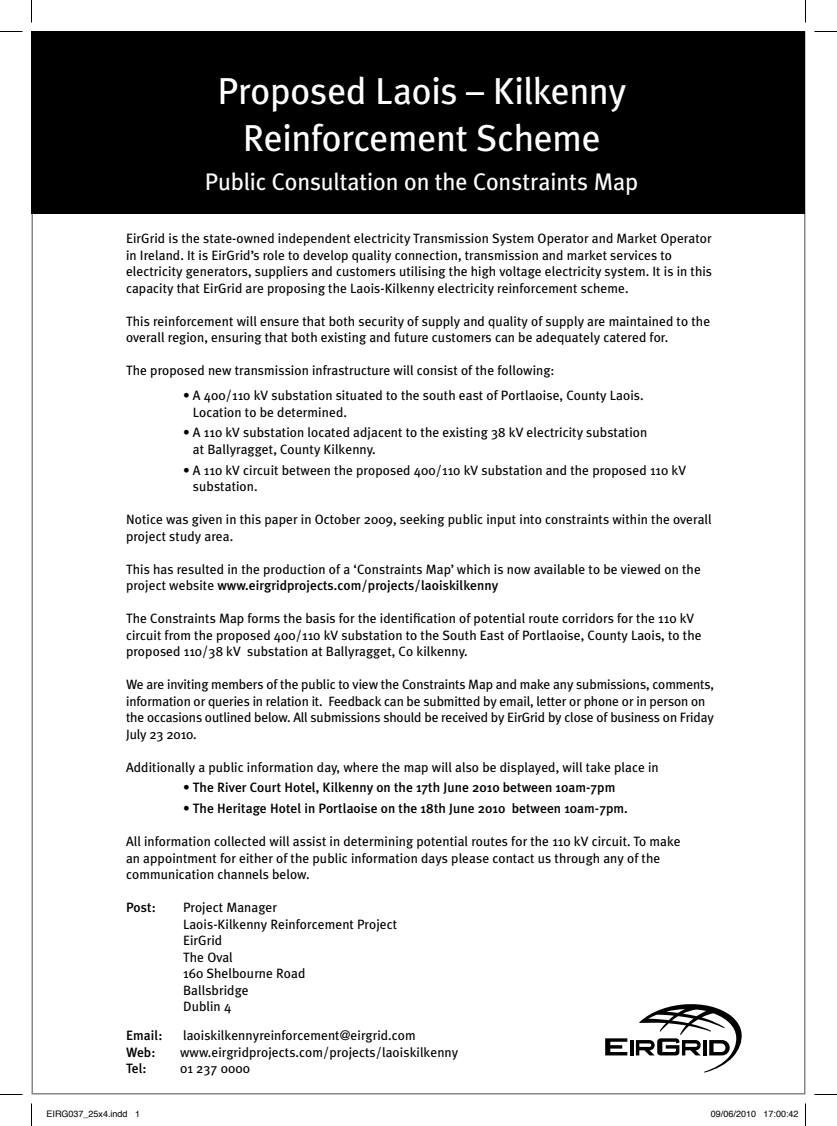
<style>
.page{position:relative;width:837px;height:1126px;background:#fff}
.page>*{position:absolute;margin:0;border:0;box-sizing:border-box;transform-origin:0 0}
.t1{font:37.5px/47.5px "Meta Plus";letter-spacing:-.01em;color:#fff;text-align:center}
.t2{font:24px "Meta Plus";letter-spacing:-.005em;color:#fff}
.t3{font:13.5px/16.5px "Meta Plus";letter-spacing:.005em;color:#000}
.t4{font:500 13.5px "Meta Plus";letter-spacing:.005em;color:#000}
.t5{font:9px "Helvetica";color:#000}
.s1{font-weight:500}
</style>
<div class="page">
<div style="left:32px;top:31px;width:773px;height:183px;background:#000"></div>
<svg style="left:605px;top:1038px;width:22px;height:17px"></svg>
<svg style="left:636px;top:1004px;width:106px;height:69px"></svg>
<hr style="left:630px;top:1040px;width:3px;height:15px;background:#010100">
<hr style="left:703px;top:1040px;width:4px;height:15px;background:#010100">
<svg style="left:0;top:31px;width:22px;height:1px"></svg>
<svg style="left:814px;top:31px;width:23px;height:1px"></svg>
<svg style="left:0;top:1094px;width:22px;height:1px"></svg>
<svg style="left:814px;top:1094px;width:23px;height:1px"></svg>
<svg style="left:31px;top:0;width:1px;height:22px"></svg>
<svg style="left:31px;top:1103px;width:1px;height:23px"></svg>
<svg style="left:805px;top:0;width:1px;height:22px"></svg>
<svg style="left:805px;top:1103px;width:1px;height:23px"></svg>
<h1 class="t1" style="left:217px;top:66px;width:410px">Proposed Laois – Kilkenny<br>Reinforcement Scheme</h1>
<h2 class="t2" style="left:205px;top:167px;width:435px">Public Consultation on the Constraints Map</h2>
<p class="t3" style="left:126px;top:230px;width:588px">EirGrid is the state-owned independent electricity Transmission System Operator and Market Operator in Ireland. It is EirGrid’s role to develop quality connection, transmission and market services to electricity generators, suppliers and customers utilising the high voltage electricity system. It is in this capacity that EirGrid are proposing the Laois-Kilkenny electricity reinforcement scheme.</p>
<p class="t3" style="left:126px;top:313px;width:586px">This reinforcement will ensure that both security of supply and quality of supply are maintained to the overall region, ensuring that both existing and future customers can be adequately catered for.</p>
<p class="t3" style="left:126px;top:362px;width:430px">The proposed new transmission infrastructure will consist of the following:</p>
<p class="t3" style="left:193px;top:387px;width:452px;text-indent:-10px">• A 400/110 kV substation situated to the south east of Portlaoise, County Laois.<br>Location to be determined.</p>
<p class="t3" style="left:193px;top:424px;width:456px;text-indent:-10px">• A 110 kV substation located adjacent to the existing 38 kV electricity substation at Ballyragget, County Kilkenny.</p>
<p class="t3" style="left:193px;top:462px;width:495px;text-indent:-10px">• A 110 kV circuit between the proposed 400/110 kV substation and the proposed 110 kV substation.</p>
<p class="t3" style="left:126px;top:511px;width:587px">Notice was given in this paper in October 2009, seeking public input into constraints within the overall project study area.</p>
<p class="t3" style="left:126px;top:561px;width:576px">This has resulted in the production of a ‘Constraints Map’ which is now available to be viewed on the project website <span class="s1">www.eirgridprojects.com/projects/laoiskilkenny</span></p>
<p class="t3" style="left:126px;top:610px;width:577px">The Constraints Map forms the basis for the identification of potential route corridors for the 110 kV circuit from the proposed 400/110 kV substation to the South East of Portlaoise, County Laois, to the proposed 110/38 kV substation at Ballyragget, Co kilkenny.</p>
<p class="t3" style="left:126px;top:676px;width:589px">We are inviting members of the public to view the Constraints Map and make any submissions, comments, information or queries in relation it. Feedback can be submitted by email, letter or phone or in person on the occasions outlined below. All submissions should be received by EirGrid by close of business on Friday July 23 2010.</p>
<p class="t3" style="left:126px;top:759px;width:534px">Additionally a public information day, where the map will also be displayed, will take place in</p>
<p class="t4" style="left:183px;top:780px;width:434px">• The River Court Hotel, Kilkenny on the 17th June 2010 between 10am-7pm</p>
<p class="t4" style="left:183px;top:801px;width:446px">• The Heritage Hotel in Portlaoise on the 18th June 2010 between 10am-7pm.</p>
<p class="t3" style="left:126px;top:833px;width:556px">All information collected will assist in determining potential routes for the 110 kV circuit. To make an appointment for either of the public information days please contact us through any of the communication channels below.</p>
<p class="t4" style="left:126px;top:900px;width:31px">Post:</p>
<p class="t3" style="left:183px;top:899px;width:216px">Project Manager<br>Laois-Kilkenny Reinforcement Project<br>EirGrid<br>The Oval<br>160 Shelbourne Road<br>Ballsbridge<br>Dublin 4</p>
<p class="t4" style="left:126px;top:1028px;width:38px">Email:</p>
<p class="t3" style="left:183px;top:1027px;width:234px">laoiskilkennyreinforcement@eirgrid.com</p>
<p class="t4" style="left:126px;top:1044px;width:31px">Web:</p>
<p class="t3" style="left:180px;top:1044px;width:280px">www.eirgridprojects.com/projects/laoiskilkenny</p>
<p class="t4" style="left:126px;top:1061px;width:22px">Tel:</p>
<p class="t3" style="left:180px;top:1060px;width:71px">01 237 0000</p>
<p class="t5" style="left:46px;top:1107px;width:95px">EIRG037_25x4.indd 1</p>
<p class="t5" style="left:711px;top:1107px;width:89px">09/06/2010 17:00:42</p>
</div>
